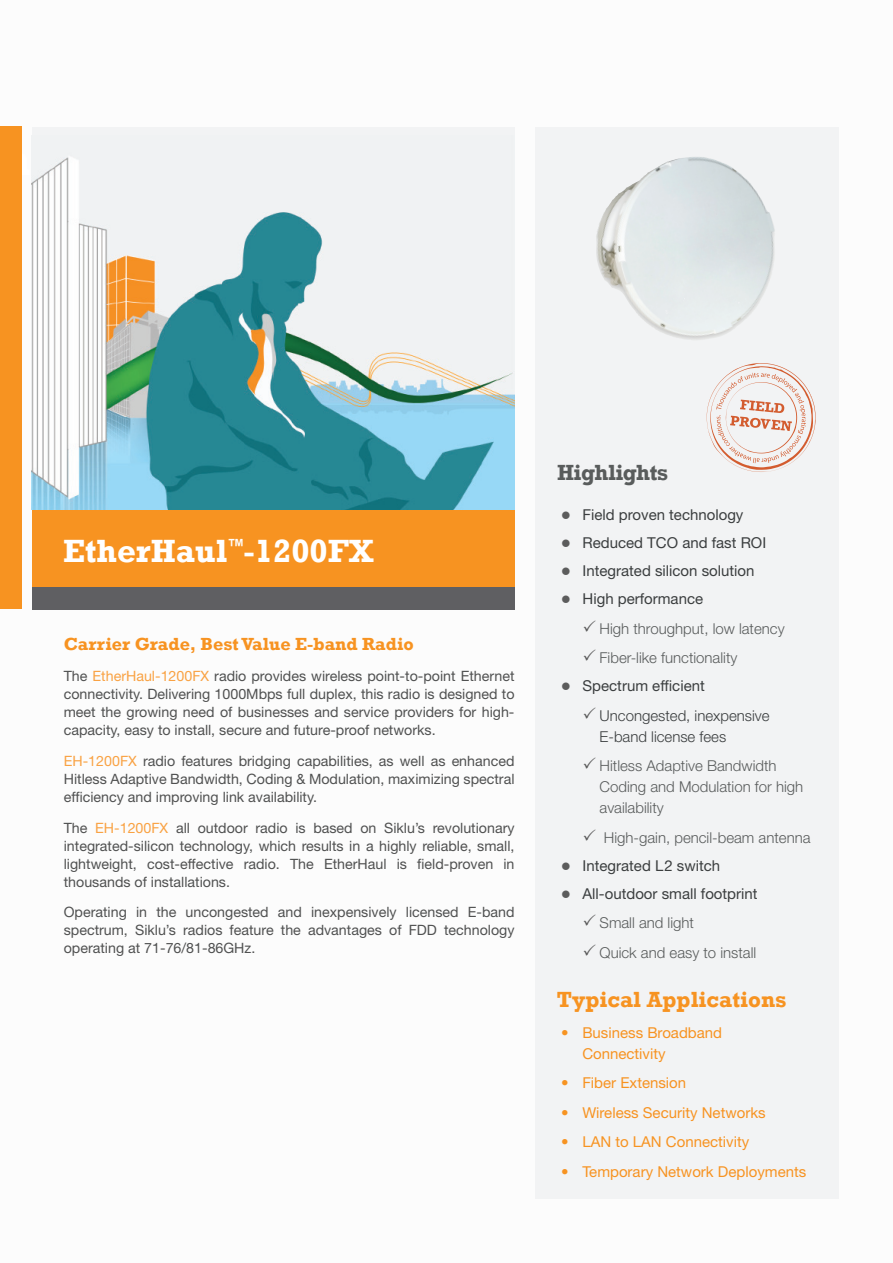
<style>
.page{position:relative;width:893px;height:1263px;background:#fff}
.page>*{position:absolute;margin:0;border:0;box-sizing:border-box;transform-origin:0 0}
.t1{font:700 33px "Rockwell";color:#fff}
.t2{font:700 22.5px "Rockwell";color:#f79321}
.t3{font:700 22.5px "Rockwell";letter-spacing:-.025em;color:#595c5c}
.t4{font:700 18px "Rockwell";color:#f79321}
.t5{font:300 15px/21px "Helvetica Neue LT Std";color:#595c5c}
.t6{font:15px/28px "Helvetica Neue LT Std";color:#3b3e3f}
.t7{font:15px/21px "Helvetica Neue LT Std";color:#f79321}
.t8{font:300 15px/21px "Helvetica Neue LT Std";color:#3b3e3f}
.t9{font:14.25px/18px "Helvetica Neue LT Std";color:#505151;text-align:justify}
.s1{color:#f9a243}
.s2{color:#5c5c5c}
.s3{font-weight:400;color:#3b3e3f}
.s4{font-weight:300;color:#595c5c}
</style>
<div class="page">
<div style="left:0;top:127px;width:22px;height:482px;background:#f79321"></div>
<div style="left:536px;top:128px;width:303px;height:1071px;background:#f2f3f4"></div>
<div style="left:32px;top:501px;width:482px;height:108px;background:#f79321"></div>
<div style="left:32px;top:587px;width:482px;height:22px;background:#5f5f62"></div>
<img style="left:32px;top:135px;width:482px;height:374px">
<svg style="left:706px;top:363px;width:110px;height:109px"></svg>
<img style="left:596px;top:157px;width:179px;height:183px">
<h1 class="t1" style="left:63px;top:531px;width:312px">EtherHaul<sup>™</sup>-1200FX</h1>
<p class="t4" style="left:64px;top:633px;width:351px">Carrier Grade, Best Value E-band Radio</p>
<p class="t9" style="left:64px;top:667px;width:452px">The <span class="s1">EtherHaul-1200FX</span> radio provides wireless point-to-point Ethernet connectivity. Delivering 1000Mbps full duplex, this radio is designed to meet the growing need of businesses and service providers for high&shy;capacity, easy to install, secure and future-proof networks.</p>
<p class="t9" style="left:64px;top:751px;width:452px"><span class="s1">EH-1200FX</span> radio features bridging capabilities, as well as enhanced Hitless Adaptive Bandwidth, Coding &amp; Modulation, maximizing spectral efficiency and improving link availability.</p>
<p class="t9" style="left:64px;top:818px;width:452px">The <span class="s1">EH-1200FX</span> all outdoor radio is based on Siklu’s revolutionary integrated-silicon technology, which results in a highly reliable, small, lightweight, cost-effective radio. The EtherHaul is field-proven in thousands of installations.</p>
<p class="t9" style="left:64px;top:903px;width:452px">Operating in the uncongested and inexpensively licensed E-band spectrum, Siklu’s radios feature the advantages of FDD technology operating at 71-76/81-86GHz.</p>
<h2 class="t3" style="left:557px;top:458px;width:113px">Highlights</h2>
<p class="t6" style="left:583px;top:501px;width:185px">Field proven technology<br>Reduced TCO and fast ROI<br>Integrated silicon solution<br>High performance</p>
<p class="t5" style="left:583px;top:618px;width:204px"><span class="s2">✓</span> High throughput, low latency</p>
<p class="t5" style="left:583px;top:644px;width:156px;line-height:28px"><span class="s2">✓</span> Fiber-like functionality<br><span class="s3">Spectrum efficient</span></p>
<p class="t8" style="left:600px;top:705px;width:172px;text-indent:-17px"><span class="s2">✓</span> Uncongested, inexpensive<br>E-band license fees</p>
<p class="t5" style="left:600px;top:755px;width:205px;text-indent:-17px"><span class="s2">✓</span> Hitless Adaptive Bandwidth<br>Coding and Modulation for high availability</p>
<p class="t6" style="left:583px;top:823px;width:229px"><span class="s2">✓</span> <span class="s4">High-gain, pencil-beam antenna<br></span>Integrated L2 switch<br>All-outdoor small footprint</p>
<p class="t5" style="left:583px;top:912px;width:113px"><span class="s2">✓</span> Small and light</p>
<p class="t5" style="left:583px;top:942px;width:175px"><span class="s2">✓</span> Quick and easy to install</p>
<h2 class="t2" style="left:557px;top:986px;width:231px">Typical Applications</h2>
<p class="t7" style="left:582px;top:1022px;width:141px;text-indent:-21px">• Business Broadband<br>Connectivity</p>
<p class="t7" style="left:561px;top:1072px;width:127px">• Fiber Extension</p>
<p class="t7" style="left:561px;top:1102px;width:206px">• Wireless Security Networks</p>
<p class="t7" style="left:561px;top:1131px;width:190px">• LAN to LAN Connectivity</p>
<p class="t7" style="left:561px;top:1161px;width:247px">• Temporary Network Deployments</p>
</div>
